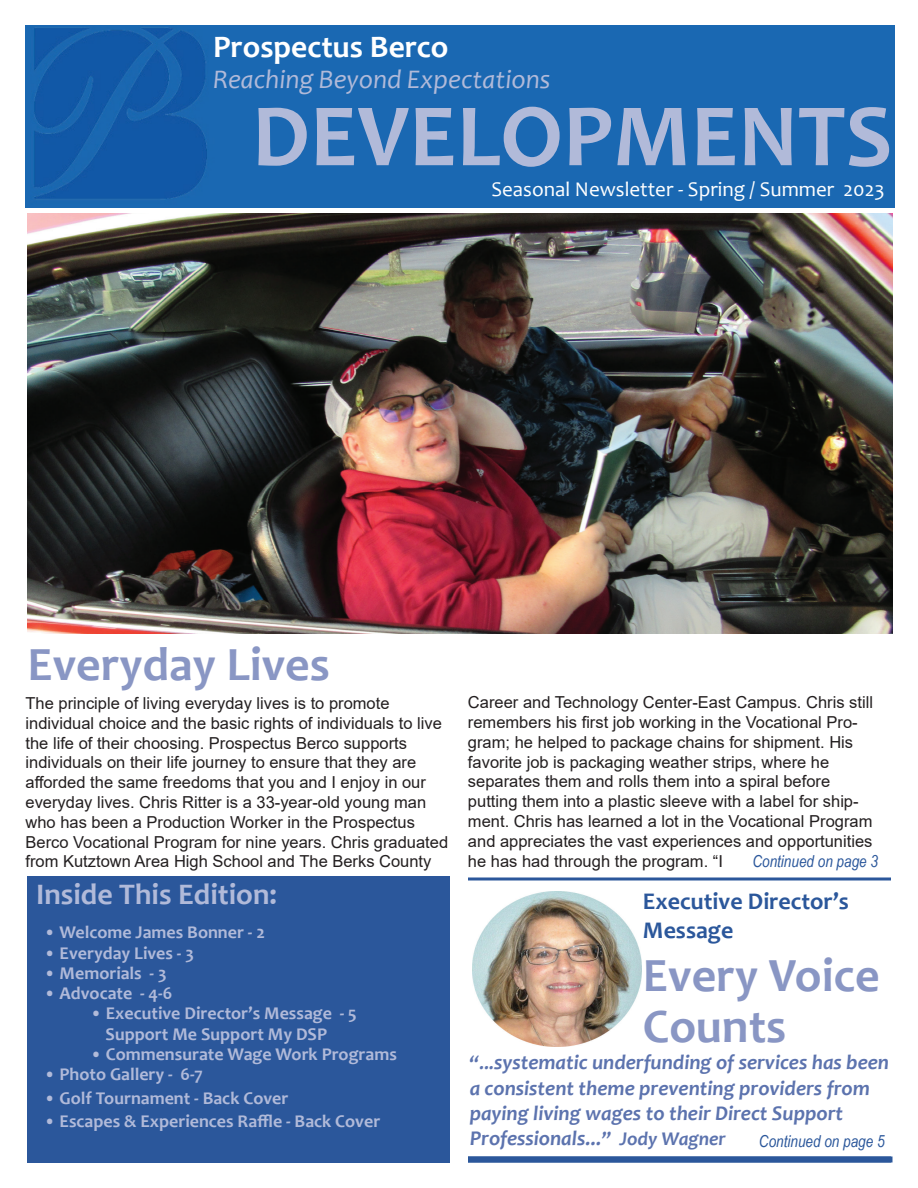
<style>
.page{position:relative;width:918px;height:1188px;background:#fff}
.page>*{position:absolute;margin:0;border:0;box-sizing:border-box;transform-origin:0 0}
.t1{font:700 90px "Candara";color:#b1bad9}
.t2{font:700 48px/51px "Candara";color:#8996c4}
.t3{font:700 31.5px "Candara";color:#fff}
.t4{font:700 30px "Candara";color:#b1bad9}
.t5{font:italic 27px "Candara";color:#b1bad9}
.t6{font:700 24px/28.8px "Candara";color:#2b579b}
.t7{font:italic 700 21px/25.2px "Candara";color:#5c73ae}
.t8{font:21px "Candara";color:#fff}
.t9{font:700 18px/20.2px "Candara";color:#b1bad9}
.t10{font:16.5px/19.8px "Arial";color:#231f20}
.t11{font:italic 16.5px "Arial Narrow";color:#2b579b}
.s1{font-size:19.5px}
</style>
<div class="page">
<img style="left:26px;top:26px;width:868px;height:182px">
<div style="left:27px;top:876px;width:423px;height:286px;background:#2b579b"></div>
<img style="left:472px;top:891px;width:169px;height:156px">
<div style="left:468px;top:1156px;width:424px;height:6px;background:#2b579b"></div>
<img style="left:27px;top:213px;width:865px;height:420px">
<hr style="left:468px;top:878px;width:423px;height:2px;background:#2b579b">
<h3 class="t3" style="left:213px;top:27px;width:237px">Prospectus Berco</h3>
<h3 class="t5" style="left:213px;top:62px;width:339px">Reaching Beyond Expectations</h3>
<h1 class="t1" style="left:252px;top:80px;width:642px">DEVELOPMENTS</h1>
<p class="t8" style="left:491px;top:176px;width:395px">Seasonal Newsletter - Spring / Summer 2023</p>
<h2 class="t2" style="left:27px;top:638px;width:304px">Everyday Lives</h2>
<p class="t10" style="left:26px;top:693px;width:424px">The principle of living everyday lives is to promote individual choice and the basic rights of individuals to live the life of their choosing. Prospectus Berco supports individuals on their life journey to ensure that they are afforded the same freedoms that you and I enjoy in our everyday lives. Chris Ritter is a 33-year-old young man who has been a Production Worker in the Prospectus Berco Vocational Program for nine years. Chris graduated from Kutztown Area High School and The Berks County</p>
<p class="t10" style="left:468px;top:692px;width:407px">Career and Technology Center-East Campus. Chris still remembers his first job working in the Vocational Pro&shy;gram; he helped to package chains for shipment. His favorite job is packaging weather strips, where he separates them and rolls them into a spiral before putting them into a plastic sleeve with a label for ship&shy;ment. Chris has learned a lot in the Vocational Program and appreciates the vast experiences and opportunities he has had through the program. “I</p>
<p class="t11" style="left:752px;top:850px;width:127px">Continued on page 3</p>
<h3 class="t4" style="left:36px;top:875px;width:243px">Inside This Edition:</h3>
<p class="t9" style="left:44px;top:922px;width:223px">• Welcome James Bonner - 2</p>
<p class="t9" style="left:44px;top:943px;width:152px">• Everyday Lives - 3</p>
<p class="t9" style="left:44px;top:963px;width:124px">• Memorials - 3</p>
<p class="t9" style="left:44px;top:983px;width:130px">• Advocate - 4-6</p>
<p class="t9" style="left:106px;top:1003px;width:253px;text-indent:-16px">• Executive Director’s Message - 5<br>Support Me Support My DSP</p>
<p class="t9" style="left:90px;top:1044px;width:308px">• Commensurate Wage Work Programs</p>
<p class="t9" style="left:44px;top:1064px;width:161px">• Photo Gallery - 6-7</p>
<p class="t9" style="left:44px;top:1087px;width:246px">• Golf Tournament - Back Cover</p>
<p class="t9" style="left:44px;top:1111px;width:338px">• Escapes &amp; Experiences Raffle - Back Cover</p>
<h3 class="t6" style="left:643px;top:886px;width:208px">Executive Director’s<br>Message</h3>
<h2 class="t2" style="left:643px;top:950px;width:238px">Every Voice<br>Counts</h2>
<p class="t7" style="left:470px;top:1050px;width:421px"><span class="s1">“...</span>systematic underfunding of services has been a consistent theme preventing providers from paying living wages to their Direct Support Professionals...<span class="s1">” Jody Wagner</span></p>
<p class="t11" style="left:759px;top:1130px;width:127px">Continued on page 5</p>
</div>
